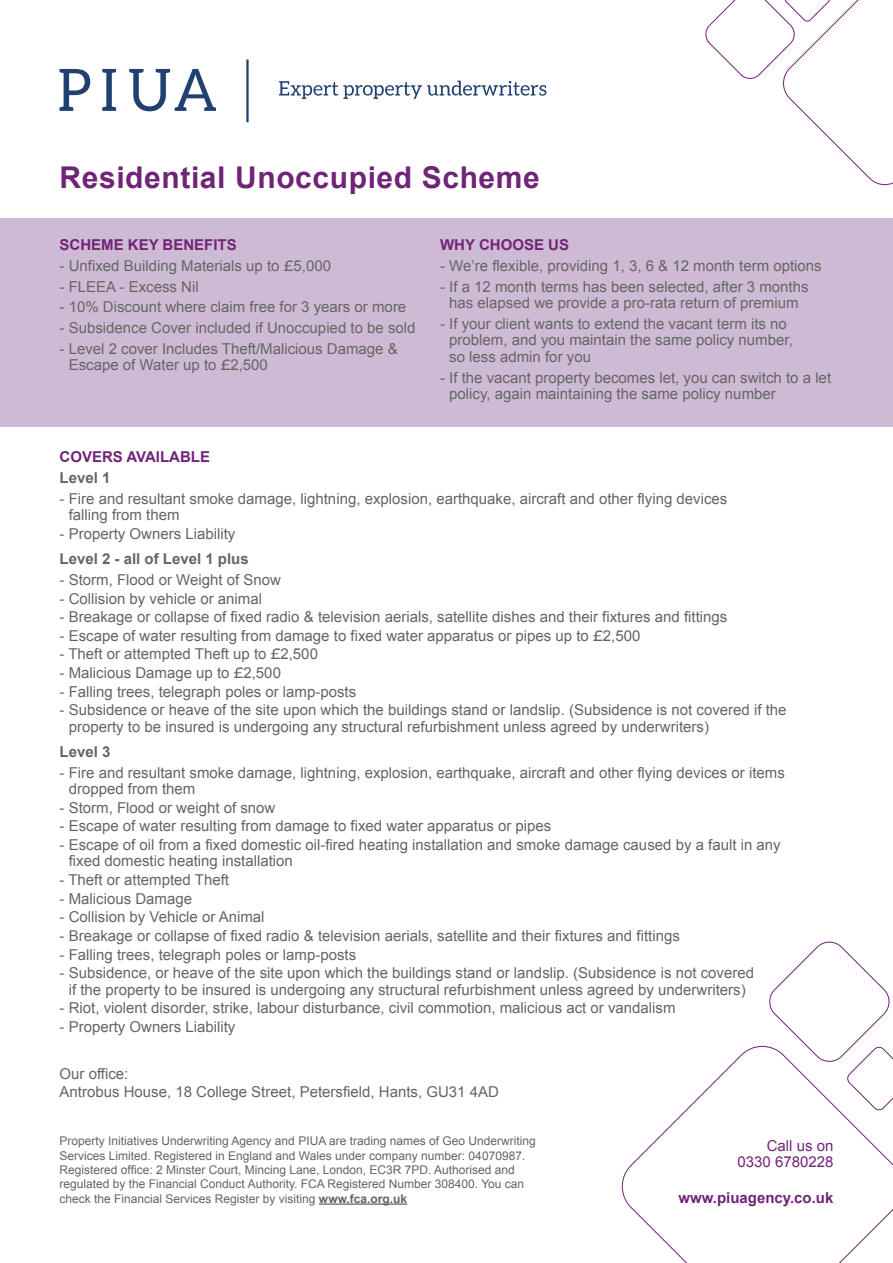
<style>
.page{position:relative;width:893px;height:1263px;background:#fff}
.page>*{position:absolute;margin:0;border:0;box-sizing:border-box;transform-origin:0 0}
.t1{font:700 30px "Arial";letter-spacing:.02em;color:#702478}
.t2{font:15px/16.5px "Arial";color:#646562}
.t3{font:700 15px "Arial";color:#702478}
.t4{font:700 15px "Arial";color:#646562}
.t5{font:15px/16.5px "Arial";color:#702478;text-align:right}
.t6{font:12px/14.4px "Arial";color:#646562}
.s1{font-family:"Montserrat";font-weight:500}
.s2{font-weight:700}
</style>
<div class="page">
<svg style="left:60px;top:69px;width:30px;height:42px"></svg>
<svg style="left:102px;top:69px;width:14px;height:42px"></svg>
<svg style="left:129px;top:69px;width:87px;height:42px"></svg>
<div style="left:0;top:218px;width:893px;height:208px;background:#cfbad6"></div>
<hr style="left:246px;top:60px;width:3px;height:62px;background:#204070">
<svg style="left:279px;top:81px;width:267px;height:18px"></svg>
<svg style="left:705px;top:0;width:188px;height:186px"></svg>
<hr style="left:319px;top:1203px;width:88px;height:2px;background:#646562">
<svg style="left:621px;top:1046px;width:272px;height:217px"></svg>
<svg style="left:768px;top:941px;width:125px;height:170px"></svg>
<h1 class="t1" style="left:60px;top:160px;width:482px">Residential Unoccupied Scheme</h1>
<p class="t3" style="left:60px;top:236px;width:179px">SCHEME KEY BENEFITS</p>
<p class="t2" style="left:60px;top:258px;width:273px">- Unfixed Building Materials up to <span class="s1">£</span>5,000</p>
<p class="t2" style="left:60px;top:278px;width:141px">- FLEEA - Excess Nil</p>
<p class="t2" style="left:60px;top:299px;width:348px">- 10% Discount where claim free for 3 years or more</p>
<p class="t2" style="left:60px;top:320px;width:357px">- Subsidence Cover included if Unoccupied to be sold</p>
<p class="t2" style="left:69px;top:341px;width:331px;text-indent:-9px">- Level 2 cover Includes Theft/Malicious Damage &amp;<br>Escape of Water up to <span class="s1">£</span>2,500</p>
<p class="t3" style="left:440px;top:236px;width:130px">WHY CHOOSE US</p>
<p class="t2" style="left:440px;top:258px;width:383px">- We’re flexible, providing 1, 3, 6 &amp; 12 month term options</p>
<p class="t2" style="left:440px;top:278px;width:370px;text-align:center">- If a 12 month terms has been selected, after 3 months has elapsed we provide a pro-rata return of premium</p>
<p class="t2" style="left:449px;top:316px;width:345px;text-indent:-9px">- If your client wants to extend the vacant term its no problem, and you maintain the same policy number, so less admin for you</p>
<p class="t2" style="left:449px;top:369px;width:383px;text-indent:-9px">- If the vacant property becomes let, you can switch to a let policy, again maintaining the same policy number</p>
<p class="t3" style="left:60px;top:448px;width:152px">COVERS AVAILABLE</p>
<p class="t4" style="left:60px;top:469px;width:52px">Level 1</p>
<p class="t2" style="left:69px;top:491px;width:660px;text-indent:-9px">- Fire and resultant smoke damage, lightning, explosion, earthquake, aircraft and other flying devices falling from them</p>
<p class="t2" style="left:60px;top:526px;width:177px">- Property Owners Liability</p>
<p class="t4" style="left:60px;top:550px;width:191px">Level 2 - all of Level 1 plus</p>
<p class="t2" style="left:60px;top:572px;width:223px">- Storm, Flood or Weight of Snow</p>
<p class="t2" style="left:60px;top:590px;width:204px">- Collision by vehicle or animal</p>
<p class="t2" style="left:60px;top:609px;width:669px">- Breakage or collapse of fixed radio &amp; television aerials, satellite dishes and their fixtures and fittings</p>
<p class="t2" style="left:60px;top:628px;width:582px">- Escape of water resulting from damage to fixed water apparatus or pipes up to <span class="s1">£</span>2,500</p>
<p class="t2" style="left:60px;top:646px;width:260px">- Theft or attempted Theft up to <span class="s1">£</span>2,500</p>
<p class="t2" style="left:60px;top:665px;width:223px">- Malicious Damage up to <span class="s1">£</span>2,500</p>
<p class="t2" style="left:60px;top:683px;width:298px">- Falling trees, telegraph poles or lamp-posts</p>
<p class="t2" style="left:69px;top:702px;width:719px;text-indent:-9px">- Subsidence or heave of the site upon which the buildings stand or landslip. (Subsidence is not covered if the property to be insured is undergoing any structural refurbishment unless agreed by underwriters)</p>
<p class="t4" style="left:60px;top:742px;width:52px">Level 3</p>
<p class="t2" style="left:69px;top:764px;width:718px;text-indent:-9px">- Fire and resultant smoke damage, lightning, explosion, earthquake, aircraft and other flying devices or items dropped from them</p>
<p class="t2" style="left:60px;top:799px;width:217px">- Storm, Flood or weight of snow</p>
<p class="t2" style="left:60px;top:818px;width:493px">- Escape of water resulting from damage to fixed water apparatus or pipes</p>
<p class="t2" style="left:69px;top:837px;width:713px;text-indent:-9px">- Escape of oil from a fixed domestic oil-fired heating installation and smoke damage caused by a fault in any fixed domestic heating installation</p>
<p class="t2" style="left:60px;top:872px;width:171px">- Theft or attempted Theft</p>
<p class="t2" style="left:60px;top:890px;width:134px">- Malicious Damage</p>
<p class="t2" style="left:60px;top:909px;width:207px">- Collision by Vehicle or Animal</p>
<p class="t2" style="left:60px;top:928px;width:622px">- Breakage or collapse of fixed radio &amp; television aerials, satellite and their fixtures and fittings</p>
<p class="t2" style="left:60px;top:946px;width:298px">- Falling trees, telegraph poles or lamp-posts</p>
<p class="t2" style="left:60px;top:965px;width:696px;text-align:center">- Subsidence, or heave of the site upon which the buildings stand or landslip. (Subsidence is not covered if the property to be insured is undergoing any structural refurbishment unless agreed by underwriters)</p>
<p class="t2" style="left:60px;top:1000px;width:618px">- Riot, violent disorder, strike, labour disturbance, civil commotion, malicious act or vandalism</p>
<p class="t2" style="left:60px;top:1019px;width:177px">- Property Owners Liability</p>
<p class="t2" style="left:60px;top:1065px;width:441px;line-height:18px">Our office:<br>Antrobus House, 18 College Street, Petersfield, Hants, GU31 4AD</p>
<p class="t6" style="left:60px;top:1134px;width:478px">Property Initiatives Underwriting Agency and PIUA are trading names of Geo Underwriting Services Limited. Registered in England and Wales under company number: 04070987.<br>Registered office: 2 Minster Court, Mincing Lane, London, EC3R 7PD. Authorised and regulated by the Financial Conduct Authority. FCA Registered Number 308400. You can check the Financial Services Register by visiting <span class="s2">www.fca.org.uk</span></p>
<p class="t5" style="left:737px;top:1138px;width:97px">Call us on<br>0330 6780228</p>
<p class="t3" style="left:678px;top:1189px;width:157px">www.piuagency.co.uk</p>
</div>
